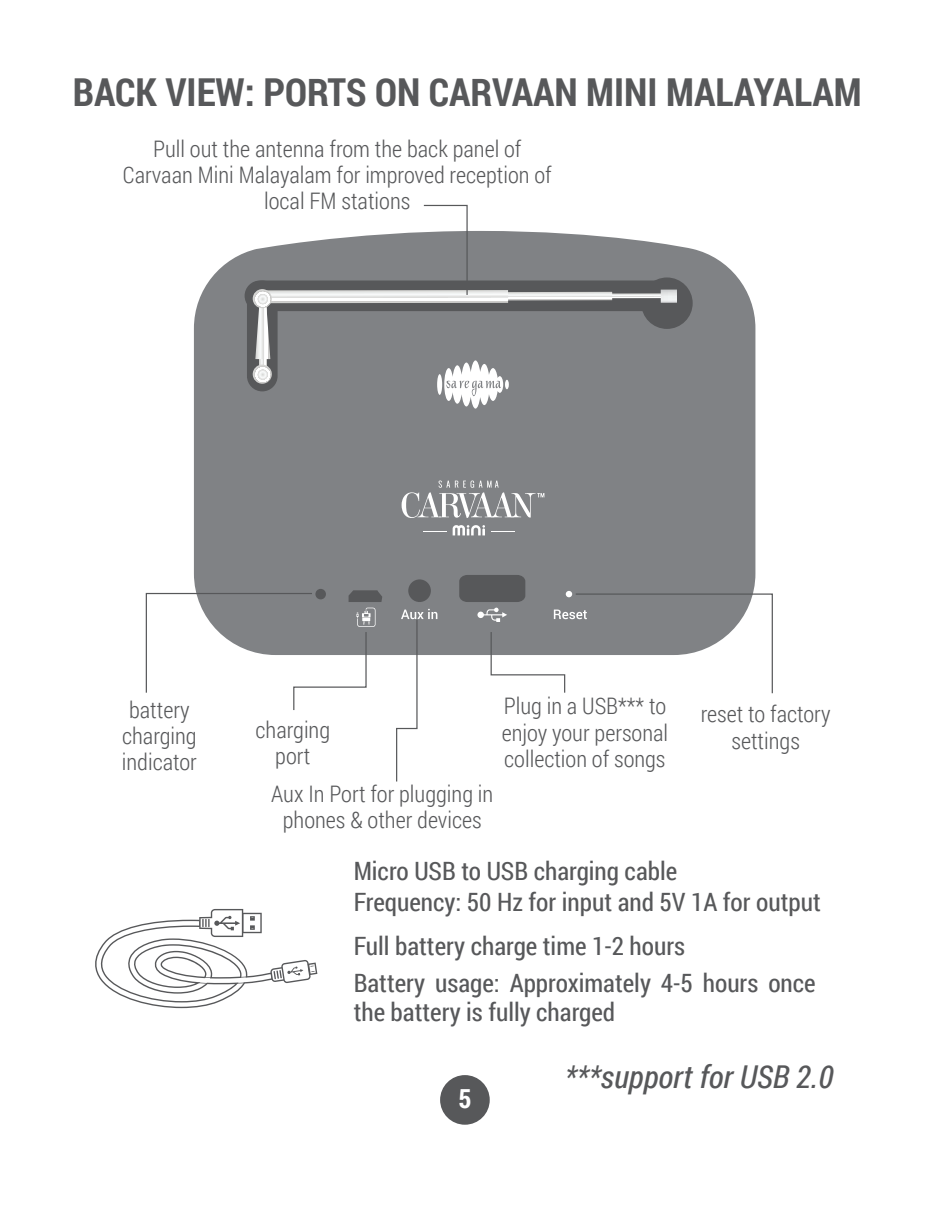
<style>
.page{position:relative;width:936px;height:1209px;background:#fff}
.page>*{position:absolute;margin:0;border:0;box-sizing:border-box;transform-origin:0 0}
.t1{font:700 38.5px "Roboto Condensed";color:#57585a}
.t2{font:italic 31.5px "Roboto Condensed";color:#57585a}
.t3{font:700 26.25px "Roboto Condensed";color:#fff}
.t4{font:25.2px/31.5px "Roboto Condensed";color:#57585a}
.t5{font:300 22.75px/26.2px "Roboto Condensed";color:#57585a;text-align:center}
</style>
<div class="page">
<div style="left:194px;top:231px;width:561px;height:424px;background:#808285"></div>
<div style="left:437px;top:374px;width:5px;height:21px;background:#fff;border-radius:50%"></div>
<svg style="left:444px;top:360px;width:65px;height:49px"></svg>
<svg style="left:491px;top:531px;width:24px;height:1px"></svg>
<svg style="left:423px;top:531px;width:23px;height:1px"></svg>
<svg style="left:401px;top:480px;width:143px;height:38px;background:#9a9b9e"></svg>
<svg style="left:452px;top:525px;width:33px;height:10px"></svg>
<div style="left:408px;top:579px;width:23px;height:23px;background:#57585a;border-radius:50%"></div>
<div style="left:244px;top:280px;width:443px;height:31px;background:#57585a;border-radius:15px"></div>
<div style="left:247px;top:280px;width:30px;height:111px;background:#57585a;border-radius:15px"></div>
<svg style="left:259px;top:359px;width:7px;height:6px"></svg>
<svg style="left:255px;top:307px;width:15px;height:52px"></svg>
<div style="left:641px;top:277px;width:51px;height:52px;background:#57585a;border-radius:50%"></div>
<svg style="left:612px;top:293px;width:48px;height:5px"></svg>
<svg style="left:660px;top:289px;width:17px;height:14px"></svg>
<svg style="left:508px;top:292px;width:104px;height:8px"></svg>
<svg style="left:268px;top:290px;width:240px;height:13px;background:#e5e6e5"></svg>
<svg style="left:253px;top:365px;width:19px;height:19px"></svg>
<svg style="left:253px;top:289px;width:19px;height:19px"></svg>
<svg style="left:395px;top:609px;width:42px;height:173px"></svg>
<svg style="left:145px;top:590px;width:237px;height:120px"></svg>
<svg style="left:459px;top:575px;width:314px;height:119px"></svg>
<svg style="left:422px;top:204px;width:46px;height:92px"></svg>
<div style="left:440px;top:1075px;width:50px;height:49px;background:#57585a;border-radius:50%"></div>
<svg style="left:95px;top:909px;width:222px;height:100px"></svg>
<h1 class="t1" style="left:73px;top:65px;width:790px">BACK VIEW: PORTS ON CARVAAN MINI MALAYALAM</h1>
<p class="t5" style="left:123px;top:135px;width:430px">Pull out the antenna from the back panel of<br>Carvaan Mini Malayalam for improved reception of local FM stations</p>
<p class="t5" style="left:122px;top:695px;width:77px">battery charging indicator</p>
<p class="t5" style="left:255px;top:716px;width:76px">charging port</p>
<p class="t5" style="left:271px;top:780px;width:223px">Aux In Port for plugging in phones &amp; other devices</p>
<p class="t5" style="left:501px;top:692px;width:168px;text-align:justify">Plug in a USB*** to enjoy your personal collection of songs</p>
<p class="t5" style="left:700px;top:700px;width:131px">reset to factory settings</p>
<p class="t4" style="left:354px;top:854px;width:468px">Micro USB to USB charging cable<br>Frequency: 50 Hz for input and 5V 1A for output</p>
<p class="t4" style="left:354px;top:926px;width:463px;line-height:37.8px">Full battery charge time 1-2 hours<br>Battery usage: Approximately 4-5 hours once</p>
<p class="t4" style="left:354px;top:995px;width:263px">the battery is fully charged</p>
<p class="t3" style="left:458px;top:1079px;width:15px">5</p>
<h2 class="t2" style="left:565px;top:1054px;width:270px">***support for USB 2.0</h2>
</div>
